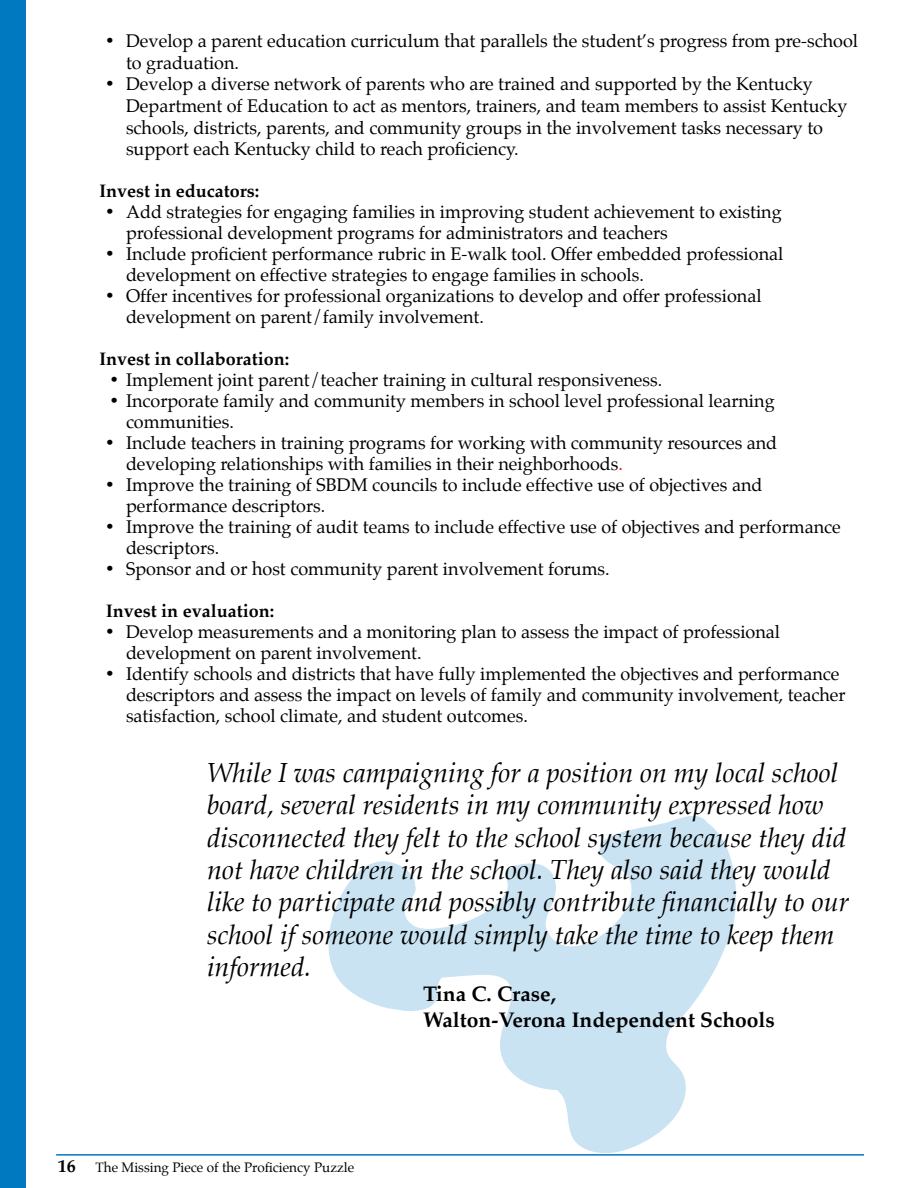
<style>
.page{position:relative;width:918px;height:1188px;background:#fff}
.page>*{position:absolute;margin:0;border:0;box-sizing:border-box;transform-origin:0 0}
.t1{font:italic 27px/32.4px "Palatino";color:#000}
.t2{font:700 21px/25.2px "Palatino";color:#000}
.t3{font:18px/21px "Palatino";color:#000}
.t4{font:700 18px "Palatino";color:#000}
.t5{font:13.5px "Palatino";color:#000}
.s1{color:#f00}
.s2{font-weight:700;font-size:18px}
</style>
<div class="page">
<svg style="left:328px;top:816px;width:408px;height:337px"></svg>
<hr style="left:56px;top:1154px;width:808px;height:2px;background:#0079c1">
<div style="left:0;top:0;width:26px;height:1188px;background:#0079c1"></div>
<p class="t3" style="left:126px;top:32px;width:734px;line-height:21.6px;text-indent:-20px">• Develop a parent education curriculum that parallels the student’s progress from pre-school to graduation.</p>
<p class="t3" style="left:126px;top:75px;width:723px;line-height:21.6px;text-indent:-20px">• Develop a diverse network of parents who are trained and supported by the Kentucky Department of Education to act as mentors, trainers, and team members to assist Kentucky schools, districts, parents, and community groups in the involvement tasks necessary to support each Kentucky child to reach proficiency.</p>
<p class="t4" style="left:99px;top:180px;width:162px">Invest in educators:</p>
<p class="t3" style="left:126px;top:203px;width:657px;text-indent:-20px">• Add strategies for engaging families in improving student achievement to existing professional development programs for administrators and teachers</p>
<p class="t3" style="left:126px;top:245px;width:659px;text-indent:-20px">• Include proficient performance rubric in E-walk tool. Offer embedded professional development on effective strategies to engage families in schools.</p>
<p class="t3" style="left:126px;top:287px;width:637px;text-indent:-20px">• Offer incentives for professional organizations to develop and offer professional development on parent/family involvement.</p>
<p class="t4" style="left:99px;top:348px;width:192px">Invest in collaboration:</p>
<p class="t3" style="left:110px;top:371px;width:554px">• Implement joint parent/teacher training in cultural responsiveness.</p>
<p class="t3" style="left:126px;top:392px;width:650px;text-indent:-16px">• Incorporate family and community members in school level professional learning communities.</p>
<p class="t3" style="left:126px;top:434px;width:653px;text-indent:-20px">• Include teachers in training programs for working with community resources and developing relationships with families in their neighborhoods<span class="s1">.</span></p>
<p class="t3" style="left:126px;top:476px;width:638px;text-indent:-20px">• Improve the training of SBDM councils to include effective use of objectives and performance descriptors.</p>
<p class="t3" style="left:126px;top:518px;width:716px;text-indent:-20px">• Improve the training of audit teams to include effective use of objectives and performance descriptors.</p>
<p class="t3" style="left:106px;top:560px;width:506px">• Sponsor and or host community parent involvement forums.</p>
<p class="t4" style="left:106px;top:600px;width:170px">Invest in evaluation:</p>
<p class="t3" style="left:126px;top:623px;width:656px;text-indent:-20px">• Develop measurements and a monitoring plan to assess the impact of professional development on parent involvement.</p>
<p class="t3" style="left:126px;top:665px;width:721px;text-indent:-20px">• Identify schools and districts that have fully implemented the objectives and performance descriptors and assess the impact on levels of family and community involvement, teacher satisfaction, school climate, and student outcomes.</p>
<p class="t1" style="left:207px;top:759px;width:644px">While I was campaigning for a position on my local school board, several residents in my community expressed how disconnected they felt to the school system because they did not have children in the school. They also said they would like to participate and possibly contribute financially to our school if someone would simply take the time to keep them informed.</p>
<p class="t2" style="left:423px;top:984px;width:353px">Tina C. Crase,<br>Walton-Verona Independent Schools</p>
<p class="t5" style="left:58px;top:1158px;width:298px"><span class="s2">16</span> The Missing Piece of the Proficiency Puzzle</p>
</div>
